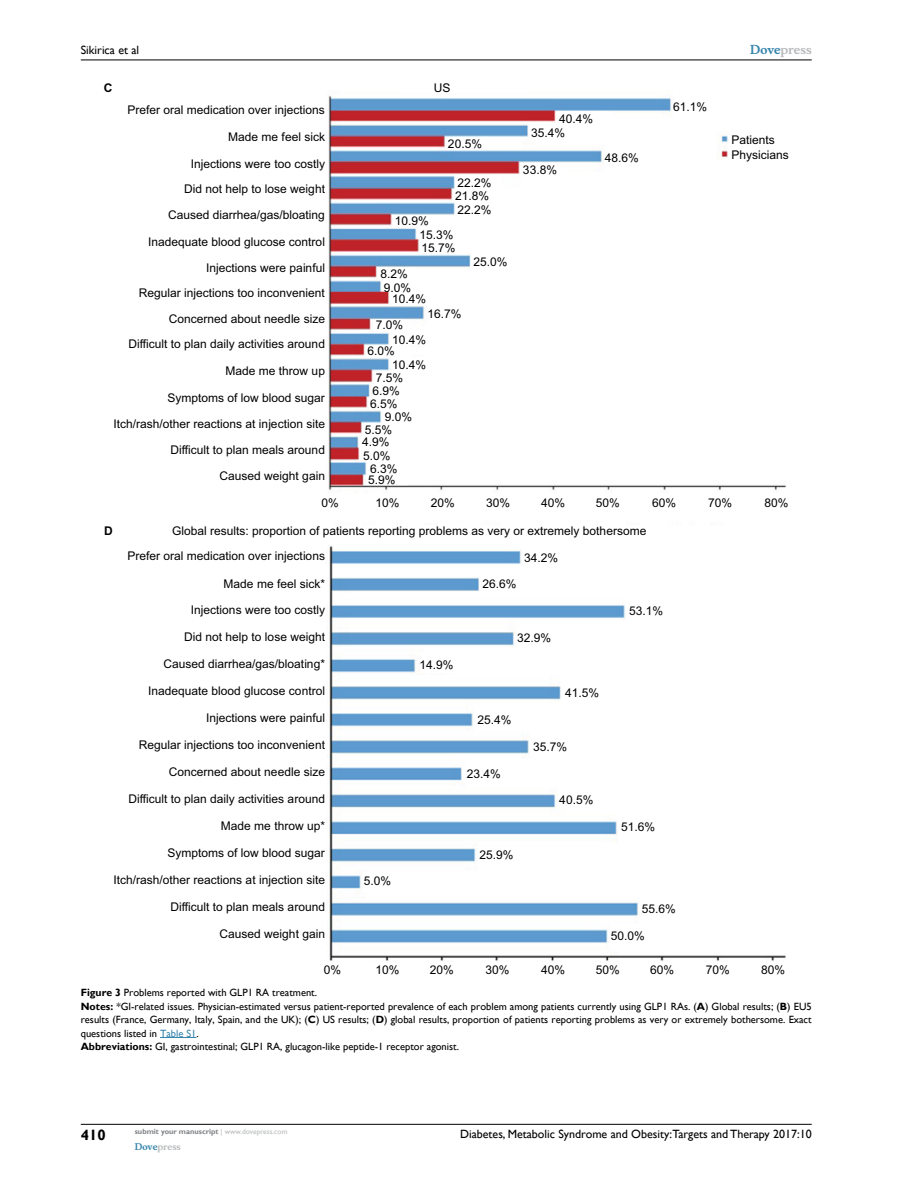
<style>
.page{position:relative;width:918px;height:1188px;background:#fff}
.page>*{position:absolute;margin:0;border:0;box-sizing:border-box;transform-origin:0 0}
.t1{font:700 15px "Gill Sans";color:#000}
.t2{font:12px/14.2px "Arial";color:#000}
.t3{font:12px "Gill Sans";color:#000}
.t4{font:700 12px "Musee";color:#b8babc}
.t5{font:700 12px "Arial";color:#000}
.t6{font:10.5px/13.5px "Gill Sans";color:#000}
.t7{font:700 9px "Musee";color:#b8babc}
.t8{font:700 7.5px "Gill Sans";color:#808285}
.s1{color:#3785ad}
.s2{font-weight:700}
.s3{font-weight:400;color:#b8babc}
</style>
<div class="page">
<hr style="left:81px;top:1124px;width:731px;height:1px;background:#000">
<hr style="left:81px;top:60px;width:731px;height:1px;background:#000">
<hr style="left:160px;top:1037px;width:36px;height:1px;background:#3785ad">
<img style="left:327px;top:95px;width:459px;height:866px">
<p class="t3" style="left:81px;top:43px;width:60px">Sikirica et al</p>
<p class="t5" style="left:104px;top:79px;width:10px">C</p>
<p class="t2" style="left:128px;top:103px;width:199px">Prefer oral medication over injections</p>
<p class="t2" style="left:228px;top:130px;width:98px">Made me feel sick</p>
<p class="t2" style="left:191px;top:157px;width:136px">Injections were too costly</p>
<p class="t2" style="left:184px;top:182px;width:142px">Did not help to lose weight</p>
<p class="t2" style="left:168px;top:207px;width:158px">Caused diarrhea/gas/bloating</p>
<p class="t2" style="left:148px;top:234px;width:178px">Inadequate blood glucose control</p>
<p class="t2" style="left:139px;top:255px;width:188px;line-height:25.7px;text-align:right">Injections were painful<br>Regular injections too inconvenient</p>
<p class="t2" style="left:169px;top:311px;width:158px">Concerned about needle size</p>
<p class="t2" style="left:128px;top:336px;width:198px">Difficult to plan daily activities around</p>
<p class="t2" style="left:226px;top:364px;width:101px">Made me throw up</p>
<p class="t2" style="left:167px;top:391px;width:159px">Symptoms of low blood sugar</p>
<p class="t2" style="left:114px;top:417px;width:213px">Itch/rash/other reactions at injection site</p>
<p class="t2" style="left:170px;top:443px;width:156px">Difficult to plan meals around</p>
<p class="t2" style="left:220px;top:468px;width:107px">Caused weight gain</p>
<p class="t2" style="left:434px;top:81px;width:18px">US</p>
<p class="t2" style="left:448px;top:136px;width:36px">20.5%</p>
<p class="t2" style="left:455px;top:177px;width:38px;line-height:12.6px">22.2%<br>21.8%</p>
<p class="t2" style="left:458px;top:203px;width:36px">22.2%</p>
<p class="t2" style="left:419px;top:214px;width:36px;text-indent:-25px">10.9%<br>15.3%</p>
<p class="t2" style="left:422px;top:241px;width:36px">15.7%</p>
<p class="t2" style="left:380px;top:266px;width:32px">8.2%<br>9.0%</p>
<p class="t2" style="left:392px;top:292px;width:36px">10.4%</p>
<p class="t2" style="left:428px;top:306px;width:36px">16.7%</p>
<p class="t2" style="left:392px;top:318px;width:36px;text-indent:-16px">7.0%<br>10.4%</p>
<p class="t2" style="left:392px;top:344px;width:36px;text-indent:-25px">6.0%<br>10.4%</p>
<p class="t2" style="left:376px;top:370px;width:29px">7.5%</p>
<p class="t2" style="left:373px;top:383px;width:29px">6.9%</p>
<p class="t2" style="left:370px;top:397px;width:29px">6.5%</p>
<p class="t2" style="left:385px;top:410px;width:29px">9.0%</p>
<p class="t2" style="left:365px;top:422px;width:29px">5.5%</p>
<p class="t2" style="left:362px;top:435px;width:29px">4.9%</p>
<p class="t2" style="left:363px;top:448px;width:29px">5.0%</p>
<p class="t2" style="left:370px;top:461px;width:29px">6.3%</p>
<p class="t2" style="left:368px;top:473px;width:29px">5.9%</p>
<p class="t2" style="left:474px;top:255px;width:36px">25.0%</p>
<p class="t2" style="left:531px;top:111px;width:64px;text-indent:28px">40.4%<br>35.4%</p>
<p class="t2" style="left:523px;top:162px;width:36px">33.8%</p>
<p class="t2" style="left:605px;top:151px;width:36px">48.6%</p>
<p class="t2" style="left:673px;top:100px;width:36px">61.1%</p>
<p class="t4" style="left:750px;top:43px;width:63px"><span class="s1">Dove</span>press</p>
<p class="t2" style="left:731px;top:132px;width:59px;line-height:14.9px">Patients<br>Physicians</p>
<p class="t5" style="left:104px;top:522px;width:10px">D</p>
<p class="t2" style="left:322px;top:495px;width:19px">0%</p>
<p class="t2" style="left:376px;top:495px;width:26px">10%</p>
<p class="t2" style="left:431px;top:495px;width:26px">20%</p>
<p class="t2" style="left:486px;top:495px;width:26px">30%</p>
<p class="t2" style="left:541px;top:495px;width:26px">40%</p>
<p class="t2" style="left:596px;top:495px;width:26px">50%</p>
<p class="t2" style="left:652px;top:495px;width:26px">60%</p>
<p class="t2" style="left:708px;top:495px;width:26px">70%</p>
<p class="t2" style="left:764px;top:495px;width:26px">80%</p>
<p class="t2" style="left:172px;top:524px;width:476px">Global results: proportion of patients reporting problems as very or extremely bothersome</p>
<p class="t2" style="left:128px;top:548px;width:199px">Prefer oral medication over injections</p>
<p class="t2" style="left:524px;top:550px;width:36px">34.2%</p>
<p class="t2" style="left:224px;top:576px;width:103px">Made me feel sick*</p>
<p class="t2" style="left:483px;top:576px;width:36px">26.6%</p>
<p class="t2" style="left:191px;top:602px;width:136px">Injections were too costly</p>
<p class="t2" style="left:629px;top:604px;width:36px">53.1%</p>
<p class="t2" style="left:184px;top:630px;width:142px">Did not help to lose weight</p>
<p class="t2" style="left:517px;top:631px;width:36px">32.9%</p>
<p class="t2" style="left:164px;top:657px;width:163px">Caused diarrhea/gas/bloating*</p>
<p class="t2" style="left:419px;top:658px;width:36px">14.9%</p>
<p class="t2" style="left:148px;top:684px;width:178px">Inadequate blood glucose control</p>
<p class="t2" style="left:565px;top:685px;width:36px">41.5%</p>
<p class="t2" style="left:206px;top:711px;width:120px">Injections were painful</p>
<p class="t2" style="left:139px;top:738px;width:188px">Regular injections too inconvenient</p>
<p class="t2" style="left:478px;top:713px;width:36px">25.4%</p>
<p class="t2" style="left:533px;top:739px;width:36px">35.7%</p>
<p class="t2" style="left:169px;top:765px;width:158px">Concerned about needle size</p>
<p class="t2" style="left:467px;top:767px;width:36px">23.4%</p>
<p class="t2" style="left:128px;top:792px;width:198px">Difficult to plan daily activities around</p>
<p class="t2" style="left:559px;top:793px;width:36px">40.5%</p>
<p class="t2" style="left:221px;top:819px;width:106px">Made me throw up*</p>
<p class="t2" style="left:621px;top:820px;width:36px">51.6%</p>
<p class="t2" style="left:167px;top:846px;width:159px">Symptoms of low blood sugar</p>
<p class="t2" style="left:479px;top:847px;width:36px">25.9%</p>
<p class="t2" style="left:114px;top:873px;width:213px">Itch/rash/other reactions at injection site</p>
<p class="t2" style="left:171px;top:900px;width:156px">Difficult to plan meals around</p>
<p class="t2" style="left:220px;top:927px;width:107px">Caused weight gain</p>
<p class="t2" style="left:364px;top:874px;width:29px">5.0%</p>
<p class="t2" style="left:642px;top:901px;width:36px">55.6%</p>
<p class="t2" style="left:611px;top:928px;width:36px">50.0%</p>
<p class="t2" style="left:324px;top:962px;width:19px">0%</p>
<p class="t2" style="left:376px;top:962px;width:26px">10%</p>
<p class="t2" style="left:430px;top:962px;width:26px">20%</p>
<p class="t2" style="left:485px;top:962px;width:26px">30%</p>
<p class="t2" style="left:541px;top:962px;width:26px">40%</p>
<p class="t2" style="left:596px;top:962px;width:26px">50%</p>
<p class="t2" style="left:650px;top:962px;width:26px">60%</p>
<p class="t2" style="left:706px;top:962px;width:26px">70%</p>
<p class="t2" style="left:761px;top:962px;width:26px">80%</p>
<p class="t6" style="left:81px;top:986px;width:732px"><span class="s2">Figure 3</span> Problems reported with GLP1 RA treatment.<br><span class="s2">Notes:</span> *GI-related issues. Physician-estimated versus patient-reported prevalence of each problem among patients currently using GLP1 RAs. (<span class="s2">A</span>) Global results; (<span class="s2">B</span>) EU5 results (France, Germany, Italy, Spain, and the UK); (<span class="s2">C</span>) US results; (<span class="s2">D</span>) global results, proportion of patients reporting problems as very or extremely bothersome. Exact questions listed in <span class="s1">Table S1</span>.<br><span class="s2">Abbreviations:</span> GI, gastrointestinal; GLP1 RA, glucagon-like peptide-1 receptor agonist.</p>
<p class="t1" style="left:81px;top:1126px;width:26px">410</p>
<p class="t8" style="left:135px;top:1127px;width:154px">submit your manuscript <span class="s3">| www.dovepress.com</span></p>
<p class="t7" style="left:135px;top:1141px;width:48px"><span class="s1">Dove</span>press</p>
<p class="t3" style="left:460px;top:1127px;width:353px">Diabetes, Metabolic Syndrome and Obesity:Targets and Therapy 2017:10</p>
</div>
